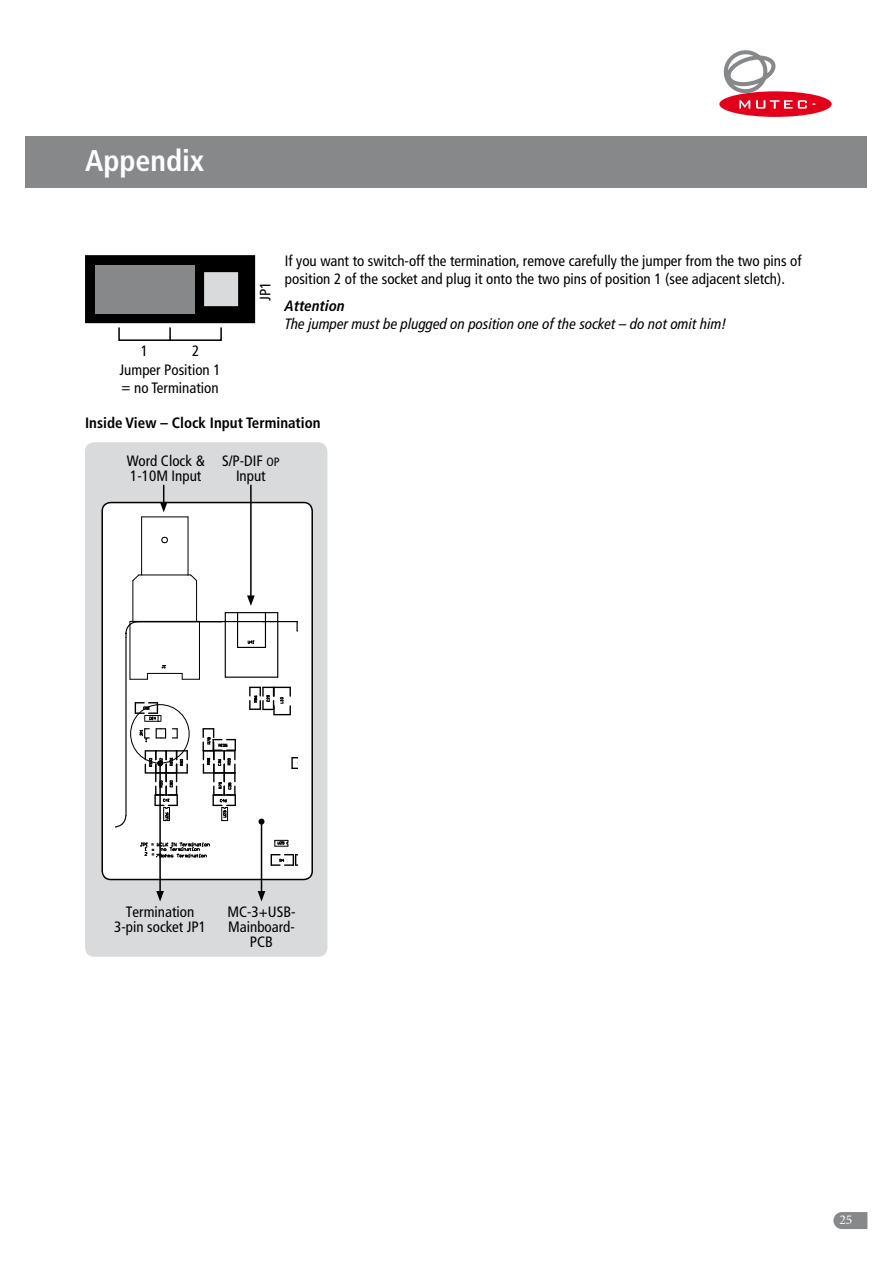
<style>
.page{position:relative;width:893px;height:1263px;background:#fff}
.page>*{position:absolute;margin:0;border:0;box-sizing:border-box;transform-origin:0 0}
.t1{font:700 condensed 30px "Frutiger LT Pro";color:#fff}
.t2{font:condensed 15px/15px "Frutiger LT Pro";color:#000}
.t3{font:italic condensed 15px "Frutiger LT Pro";color:#000}
.t4{font:700 condensed 15px "Frutiger LT Pro";color:#000}
.t5{font:italic 700 condensed 15px "Frutiger LT Pro";color:#000}
.t6{font:13.5px "Minion Pro";color:#fff}
.s1{font-size:12px}
</style>
<div class="page">
<div style="left:26px;top:136px;width:841px;height:51px;background:#87888a"></div>
<svg style="left:833px;top:1212px;width:34px;height:17px"></svg>
<div style="left:719px;top:91px;width:113px;height:26px;background:#e2001a;border-radius:50%"></div>
<svg style="left:721px;top:50px;width:94px;height:59px"></svg>
<div style="left:86px;top:256px;width:168px;height:66px;background:#000"></div>
<div style="left:85px;top:255px;width:170px;height:68px;border:2px solid #000"></div>
<div style="left:95px;top:265px;width:99px;height:48px;background:#87888a"></div>
<div style="left:204px;top:272px;width:34px;height:34px;background:#d9dadb;border:2px solid #d9dadb"></div>
<div style="left:118px;top:327px;width:104px;height:14px;border:2px solid #000"></div>
<svg style="left:169px;top:327px;width:2px;height:13px"></svg>
<div style="left:86px;top:443px;width:241px;height:513px;background:#d9dadb;border-radius:9px"></div>
<div style="left:85px;top:442px;width:242px;height:515px;border:2px solid #d9dadb;border-radius:9px"></div>
<div style="left:102px;top:502px;width:210px;height:377px;background:#fff;border-radius:9px"></div>
<div style="left:101px;top:502px;width:212px;height:378px;border:2px solid #000;border-radius:9px"></div>
<svg style="left:160px;top:485px;width:8px;height:27px"></svg>
<hr style="left:250px;top:485px;width:2px;height:113px;background:#000">
<svg style="left:247px;top:595px;width:8px;height:11px"></svg>
<hr style="left:261px;top:822px;width:1px;height:71px;background:#000">
<svg style="left:258px;top:819px;width:6px;height:6px"></svg>
<svg style="left:258px;top:891px;width:7px;height:10px"></svg>
<svg style="left:291px;top:757px;width:7px;height:12px"></svg>
<svg style="left:172px;top:728px;width:6px;height:10px"></svg>
<svg style="left:156px;top:728px;width:10px;height:10px"></svg>
<hr style="left:133px;top:581px;width:1px;height:40px;background:#000">
<svg style="left:132px;top:574px;width:10px;height:7px"></svg>
<hr style="left:142px;top:575px;width:46px;height:1px;background:#000">
<hr style="left:141px;top:517px;width:1px;height:58px;background:#000">
<hr style="left:142px;top:516px;width:46px;height:1px;background:#000">
<hr style="left:196px;top:581px;width:1px;height:40px;background:#000">
<svg style="left:188px;top:574px;width:9px;height:7px"></svg>
<hr style="left:188px;top:517px;width:1px;height:58px;background:#000">
<hr style="left:199px;top:621px;width:1px;height:58px;background:#000">
<hr style="left:130px;top:621px;width:1px;height:58px;background:#000">
<svg style="left:182px;top:673px;width:17px;height:7px"></svg>
<hr style="left:147px;top:673px;width:35px;height:1px;background:#000">
<svg style="left:130px;top:673px;width:18px;height:7px"></svg>
<hr style="left:225px;top:677px;width:53px;height:1px;background:#000">
<hr style="left:225px;top:613px;width:1px;height:64px;background:#000">
<hr style="left:277px;top:613px;width:1px;height:64px;background:#000">
<hr style="left:225px;top:612px;width:53px;height:1px;background:#000">
<hr style="left:237px;top:613px;width:1px;height:34px;background:#000">
<hr style="left:265px;top:613px;width:1px;height:34px;background:#000">
<svg style="left:271px;top:854px;width:27px;height:12px"></svg>
<svg style="left:135px;top:702px;width:26px;height:20px"></svg>
<svg style="left:162px;top:665px;width:4px;height:3px"></svg>
<svg style="left:238px;top:640px;width:27px;height:8px"></svg>
<svg style="left:249px;top:687px;width:42px;height:28px"></svg>
<svg style="left:140px;top:842px;width:70px;height:16px"></svg>
<svg style="left:140px;top:728px;width:9px;height:14px"></svg>
<svg style="left:203px;top:728px;width:33px;height:93px"></svg>
<svg style="left:274px;top:840px;width:15px;height:7px"></svg>
<svg style="left:161px;top:536px;width:7px;height:8px"></svg>
<hr style="left:137px;top:621px;width:131px;height:1px;background:#000">
<hr style="left:125px;top:638px;width:2px;height:177px;background:#000">
<svg style="left:262px;top:621px;width:36px;height:10px"></svg>
<svg style="left:125px;top:621px;width:14px;height:17px"></svg>
<svg style="left:116px;top:814px;width:11px;height:14px"></svg>
<div style="left:130px;top:704px;width:60px;height:60px;border:1px solid #000;border-radius:50%"></div>
<hr style="left:159px;top:763px;width:2px;height:130px;background:#000">
<svg style="left:145px;top:750px;width:43px;height:71px"></svg>
<svg style="left:156px;top:891px;width:8px;height:10px"></svg>
<h1 class="t1" style="left:85px;top:143px;width:120px">Appendix</h1>
<p class="t2" style="left:120px;top:341px;width:103px;line-height:18.6px;text-indent:72px">2<br>Jumper Position 1 = no Termination</p>
<p class="t2" style="left:141px;top:343px;width:9px">1</p>
<p class="t2" style="left:258px;top:301px;width:21px;rotate:-90deg">JP1</p>
<p class="t2" style="left:285px;top:252px;width:518px;line-height:18px">If you want to switch-off the termination, remove carefully the jumper from the two pins of position 2 of the socket and plug it onto the two pins of position 1 (see adjacent sletch).</p>
<p class="t5" style="left:285px;top:297px;width:62px">Attention</p>
<p class="t3" style="left:285px;top:315px;width:443px">The jumper must be plugged on position one of the socket – do not omit him!</p>
<p class="t4" style="left:85px;top:414px;width:237px">Inside View – Clock Input Termination</p>
<p class="t2" style="left:127px;top:454px;width:80px">Word Clock &amp;<br>1-10M Input</p>
<p class="t2" style="left:222px;top:454px;width:59px;text-align:center">S/P-DIF <span class="s1">OP<br></span>Input</p>
<p class="t2" style="left:114px;top:904px;width:93px;text-align:center">Termination<br>3-pin socket JP1</p>
<p class="t2" style="left:227px;top:904px;width:70px;text-align:center">MC-3+USB-<br>Mainboard-<br>PCB</p>
<p class="t6" style="left:839px;top:1211px;width:14px">25</p>
</div>
